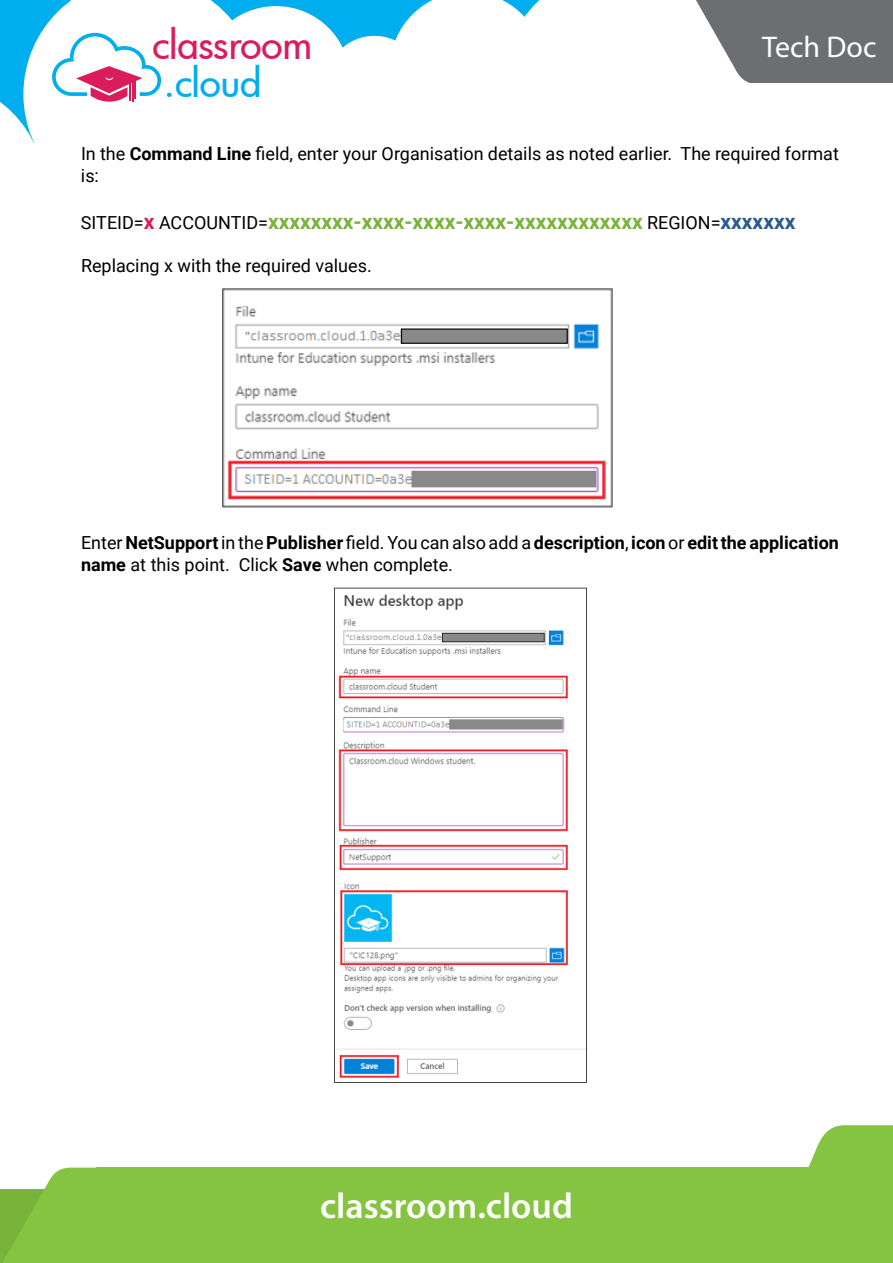
<style>
.page{position:relative;width:893px;height:1263px;background:#fff}
.page>*{position:absolute;margin:0;border:0;box-sizing:border-box;transform-origin:0 0}
.t1{font:38.85px "Futura Md";letter-spacing:-.005em;color:#da1c5c}
.t2{font:38.85px "Futura Md";letter-spacing:-.01em;color:#00aeef}
.t3{font:600 36px "Myriad Pro";color:#fff}
.t4{font:30px "Myriad Pro";color:#fff}
.t5{font:700 21px "Roboto";color:#78b33a}
.t6{font:18px/21.6px "Roboto";color:#000}
.s1{font-weight:700}
.s2{font-weight:400;font-size:18px;color:#000}
.s3{color:#da1c5c}
.s4{color:#285b8e}
</style>
<div class="page">
<div style="left:0;top:0;width:893px;height:234px;background:#00aeef"></div>
<div style="left:202px;top:6px;width:148px;height:147px;background:#fff;border-radius:50%"></div>
<div style="left:326px;top:36px;width:97px;height:96px;background:#fff;border-radius:50%"></div>
<svg style="left:390px;top:0;width:111px;height:83px"></svg>
<div style="left:501px;top:0;width:166px;height:83px;background:#fff"></div>
<svg style="left:24px;top:0;width:235px;height:83px;fill:#fff"></svg>
<svg style="left:667px;top:0;width:226px;height:83px;background:#8f9092"></svg>
<svg style="left:0;top:80px;width:44px;height:154px;background:#d6f2fc"></svg>
<svg style="left:0;top:1167px;width:96px;height:96px;background:#92c858"></svg>
<svg style="left:808px;top:1125px;width:85px;height:42px;background:#95cb5a"></svg>
<div style="left:96px;top:1167px;width:797px;height:96px;background:#85c441"></div>
<div style="left:34px;top:83px;width:859px;height:216px;background:#fff"></div>
<svg style="left:52px;top:33px;width:109px;height:69px"></svg>
<img style="left:334px;top:588px;width:253px;height:495px">
<img style="left:222px;top:288px;width:391px;height:220px">
<h1 class="t1" style="left:153px;top:18px;width:161px">classroom</h1>
<h1 class="t2" style="left:164px;top:56px;width:100px">.cloud</h1>
<h3 class="t4" style="left:762px;top:29px;width:116px">Tech Doc</h3>
<p class="t6" style="left:81px;top:142px;width:759px">In the <span class="s1">Command Line</span> field, enter your Organisation details as noted earlier. The required format is:</p>
<p class="t5" style="left:81px;top:206px;width:716px"><span class="s2">SITEID=</span><span class="s3">x</span> <span class="s2">ACCOUNTID=</span>xxxxxxxx-xxxx-xxxx-xxxx-xxxxxxxxxxxx <span class="s2">REGION=</span><span class="s4">xxxxxxx</span></p>
<p class="t6" style="left:81px;top:254px;width:292px">Replacing x with the required values.</p>
<p class="t6" style="left:81px;top:531px;width:759px">Enter <span class="s1">NetSupport</span> in the <span class="s1">Publisher</span> field. You can also add a <span class="s1">description</span>, <span class="s1">icon</span> or <span class="s1">edit the application name</span> at this point. Click <span class="s1">Save</span> when complete.</p>
<h2 class="t3" style="left:320px;top:1183px;width:254px">classroom.cloud</h2>
</div>
